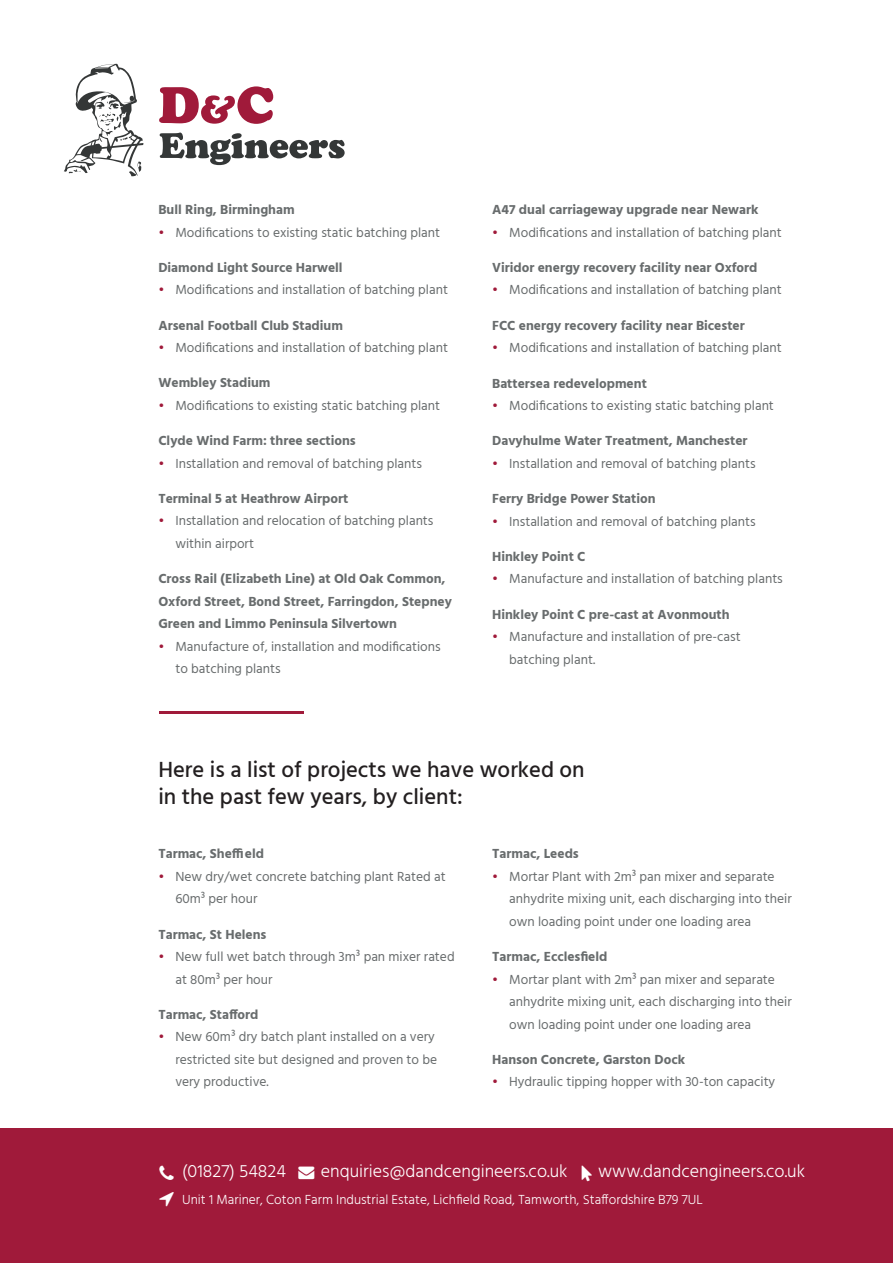
<style>
.page{position:relative;width:893px;height:1263px;background:#fff}
.page>*{position:absolute;margin:0;border:0;box-sizing:border-box;transform-origin:0 0}
.t1{font:500 22.5px/27px "Hind";color:#231f20}
.t2{font:300 18px "Hind";color:#fff}
.t3{font:13.5px/22.5px "Hind";color:#686c6d}
.t4{font:700 13.5px/22.5px "Hind";color:#686c6d}
.t5{font:300 13.5px "Hind";color:#fff}
.s1{color:#a01a3a}
</style>
<div class="page">
<div style="left:0;top:1129px;width:893px;height:134px;background:#a01a3a"></div>
<svg style="left:64px;top:64px;width:80px;height:112px"></svg>
<svg style="left:160px;top:133px;width:185px;height:32px"></svg>
<svg style="left:159px;top:86px;width:114px;height:38px"></svg>
<hr style="left:159px;top:711px;width:145px;height:2px;background:#a01a3a">
<p class="t4" style="left:158px;top:198px;width:138px">Bull Ring, Birmingham</p>
<p class="t3" style="left:158px;top:222px;width:283px"><span class="s1">•</span> Modifications to existing static batching plant</p>
<p class="t4" style="left:158px;top:256px;width:186px">Diamond Light Source Harwell</p>
<p class="t3" style="left:158px;top:279px;width:291px"><span class="s1">•</span> Modifications and installation of batching plant</p>
<p class="t4" style="left:158px;top:314px;width:186px">Arsenal Football Club Stadium</p>
<p class="t3" style="left:158px;top:337px;width:291px"><span class="s1">•</span> Modifications and installation of batching plant</p>
<p class="t4" style="left:158px;top:371px;width:114px">Wembley Stadium</p>
<p class="t3" style="left:158px;top:395px;width:283px"><span class="s1">•</span> Modifications to existing static batching plant</p>
<p class="t4" style="left:158px;top:429px;width:199px">Clyde Wind Farm: three sections</p>
<p class="t3" style="left:158px;top:453px;width:265px"><span class="s1">•</span> Installation and removal of batching plants</p>
<p class="t4" style="left:158px;top:487px;width:191px">Terminal 5 at Heathrow Airport</p>
<p class="t3" style="left:175px;top:510px;width:260px;text-indent:-17px"><span class="s1">•</span> Installation and relocation of batching plants within airport</p>
<p class="t4" style="left:158px;top:567px;width:295px">Cross Rail (Elizabeth Line) at Old Oak Common,<br>Oxford Street, Bond Street, Farringdon, Stepney<br>Green and Limmo Peninsula Silvertown</p>
<p class="t3" style="left:175px;top:636px;width:267px;text-indent:-17px"><span class="s1">•</span> Manufacture of, installation and modifications to batching plants</p>
<p class="t4" style="left:492px;top:198px;width:268px">A47 dual carriageway upgrade near Newark</p>
<p class="t3" style="left:492px;top:222px;width:291px"><span class="s1">•</span> Modifications and installation of batching plant</p>
<p class="t4" style="left:492px;top:256px;width:267px">Viridor energy recovery facility near Oxford</p>
<p class="t3" style="left:492px;top:279px;width:291px"><span class="s1">•</span> Modifications and installation of batching plant</p>
<p class="t4" style="left:492px;top:314px;width:254px">FCC energy recovery facility near Bicester</p>
<p class="t3" style="left:492px;top:337px;width:291px"><span class="s1">•</span> Modifications and installation of batching plant</p>
<p class="t4" style="left:492px;top:372px;width:156px">Battersea redevelopment</p>
<p class="t3" style="left:492px;top:395px;width:283px"><span class="s1">•</span> Modifications to existing static batching plant</p>
<p class="t4" style="left:492px;top:429px;width:257px">Davyhulme Water Treatment, Manchester</p>
<p class="t3" style="left:492px;top:453px;width:265px"><span class="s1">•</span> Installation and removal of batching plants</p>
<p class="t4" style="left:492px;top:487px;width:165px">Ferry Bridge Power Station</p>
<p class="t3" style="left:492px;top:510px;width:265px"><span class="s1">•</span> Installation and removal of batching plants</p>
<p class="t4" style="left:492px;top:545px;width:95px">Hinkley Point C</p>
<p class="t3" style="left:492px;top:568px;width:292px"><span class="s1">•</span> Manufacture and installation of batching plants</p>
<p class="t4" style="left:492px;top:603px;width:239px">Hinkley Point C pre-cast at Avonmouth</p>
<p class="t3" style="left:509px;top:626px;width:233px;text-indent:-17px"><span class="s1">•</span> Manufacture and installation of pre-cast batching plant.</p>
<h1 class="t1" style="left:158px;top:757px;width:428px">Here is a list of projects we have worked on in the past few years, by client:</h1>
<p class="t4" style="left:158px;top:842px;width:107px">Tarmac, Sheffield</p>
<p class="t3" style="left:175px;top:866px;width:272px;text-indent:-17px"><span class="s1">•</span> New dry/wet concrete batching plant Rated at<br>60m³ per hour</p>
<p class="t4" style="left:158px;top:923px;width:110px">Tarmac, St Helens</p>
<p class="t3" style="left:175px;top:946px;width:281px;text-indent:-17px"><span class="s1">•</span> New full wet batch through 3m³ pan mixer rated at 80m³ per hour</p>
<p class="t4" style="left:158px;top:1003px;width:102px">Tarmac, Stafford</p>
<p class="t3" style="left:175px;top:1026px;width:263px;text-indent:-17px"><span class="s1">•</span> New 60m³ dry batch plant installed on a very restricted site but designed and proven to be very productive.</p>
<p class="t4" style="left:492px;top:842px;width:88px">Tarmac, Leeds</p>
<p class="t3" style="left:509px;top:866px;width:284px;text-indent:-17px"><span class="s1">•</span> Mortar Plant with 2m³ pan mixer and separate anhydrite mixing unit, each discharging into their own loading point under one loading area</p>
<p class="t4" style="left:492px;top:945px;width:117px">Tarmac, Ecclesfield</p>
<p class="t3" style="left:509px;top:968px;width:284px;text-indent:-17px"><span class="s1">•</span> Mortar plant with 2m³ pan mixer and separate anhydrite mixing unit, each discharging into their own loading point under one loading area</p>
<p class="t4" style="left:492px;top:1048px;width:194px">Hanson Concrete, Garston Dock</p>
<p class="t3" style="left:492px;top:1071px;width:285px"><span class="s1">•</span> Hydraulic tipping hopper with 30-ton capacity</p>
<h2 class="t2" style="left:182px;top:1159px;width:105px">(01827) 54824</h2>
<h2 class="t2" style="left:321px;top:1159px;width:248px">enquiries@dandcengineers.co.uk</h2>
<h2 class="t2" style="left:598px;top:1159px;width:209px">www.dandcengineers.co.uk</h2>
<p class="t5" style="left:182px;top:1190px;width:522px">Unit 1 Mariner, Coton Farm Industrial Estate, Lichfield Road, Tamworth, Staffordshire B79 7UL</p>
</div>
